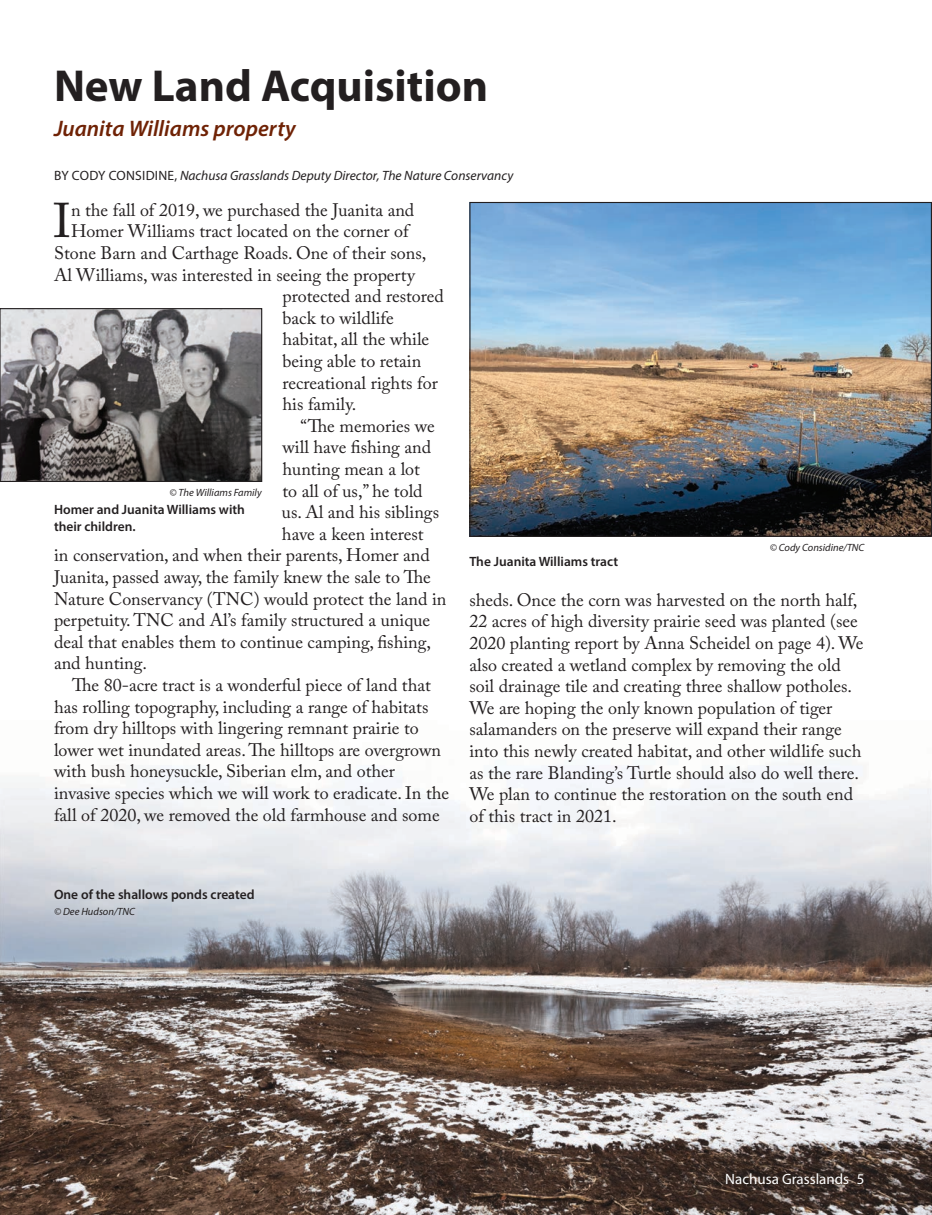
<style>
.page{position:relative;width:932px;height:1215px;background:#fff}
.page>*{position:absolute;margin:0;border:0;box-sizing:border-box;transform-origin:0 0}
.t1{font:48.45px "Adobe Caslon Pro";color:#231f20}
.t2{font:700 45px "Myriad Pro";color:#231f20}
.t3{font:italic 600 22.5px "Myriad Pro";color:#6f2205}
.t4{font:18px/21.6px "Adobe Caslon Pro";color:#231f20}
.t5{font:15px "Myriad Pro";color:#fff}
.t6{font:600 13.5px/16.5px "Myriad Pro";color:#231f20}
.t7{font:italic 13.5px "Myriad Pro";color:#231f20}
.t8{font:italic 10.5px "Myriad Pro";color:#231f20}
.s1{font-style:normal}
</style>
<div class="page">
<img style="left:471px;top:204px;width:459px;height:331px">
<div style="left:469px;top:202px;width:463px;height:335px;border:1px solid #231f20"></div>
<img style="left:0;top:760px;width:932px;height:455px">
<img style="left:2px;top:310px;width:258px;height:170px">
<div style="left:0;top:308px;width:262px;height:174px;border:1px solid #231f20"></div>
<p class="t2" style="left:54px;top:57px;width:435px">New Land Acquisition</p>
<p class="t3" style="left:54px;top:114px;width:243px">Juanita Williams property</p>
<p class="t7" style="left:54px;top:167px;width:460px"><span class="s1">BY CODY CONSIDINE,</span> Nachusa Grasslands Deputy Director, The Nature Conservancy</p>
<p class="t1" style="left:53px;top:192px;width:19px">I</p>
<p class="t4" style="left:71px;top:199px;width:345px">n the fall of 2019, we purchased the Juanita and</p>
<p class="t4" style="left:71px;top:220px;width:339px">Homer Williams tract located on the corner of</p>
<p class="t4" style="left:54px;top:242px;width:374px">Stone Barn and Carthage Roads. One of their sons,</p>
<p class="t4" style="left:54px;top:264px;width:362px">Al Williams, was interested in seeing the property</p>
<p class="t4" style="left:282px;top:285px;width:163px">protected and restored</p>
<p class="t4" style="left:282px;top:307px;width:113px">back to wildlife</p>
<p class="t4" style="left:282px;top:328px;width:148px">habitat, all the while</p>
<p class="t4" style="left:282px;top:350px;width:140px">being able to retain</p>
<p class="t4" style="left:282px;top:372px;width:157px">recreational rights for</p>
<p class="t4" style="left:282px;top:393px;width:75px">his family.</p>
<p class="t4" style="left:300px;top:415px;width:136px">“The memories we</p>
<p class="t4" style="left:282px;top:436px;width:150px">will have fishing and</p>
<p class="t4" style="left:282px;top:458px;width:139px">hunting mean a lot</p>
<p class="t4" style="left:282px;top:480px;width:142px">to all of us,” he told</p>
<p class="t4" style="left:282px;top:501px;width:159px">us. Al and his siblings</p>
<p class="t4" style="left:282px;top:523px;width:143px">have a keen interest</p>
<p class="t4" style="left:54px;top:544px;width:377px">in conservation, and when their parents, Homer and</p>
<p class="t4" style="left:54px;top:566px;width:378px">Juanita, passed away, the family knew the sale to The</p>
<p class="t4" style="left:54px;top:588px;width:394px">Nature Conservancy (TNC) would protect the land in</p>
<p class="t4" style="left:54px;top:609px;width:378px">perpetuity. TNC and Al’s family structured a unique</p>
<p class="t4" style="left:54px;top:631px;width:378px">deal that enables them to continue camping, fishing,</p>
<p class="t4" style="left:54px;top:652px;width:94px">and hunting.</p>
<p class="t4" style="left:72px;top:674px;width:360px">The 80-acre tract is a wonderful piece of land that</p>
<p class="t4" style="left:54px;top:696px;width:376px">has rolling topography, including a range of habitats</p>
<p class="t4" style="left:54px;top:717px;width:366px">from dry hilltops with lingering remnant prairie to</p>
<p class="t4" style="left:54px;top:739px;width:388px">lower wet inundated areas. The hilltops are overgrown</p>
<p class="t4" style="left:54px;top:760px;width:342px">with bush honeysuckle, Siberian elm, and other</p>
<p class="t4" style="left:54px;top:782px;width:396px">invasive species which we will work to eradicate. In the</p>
<p class="t4" style="left:54px;top:804px;width:387px">fall of 2020, we removed the old farmhouse and some</p>
<p class="t8" style="left:169px;top:486px;width:94px">© The Williams Family</p>
<p class="t6" style="left:54px;top:501px;width:192px">Homer and Juanita Williams with their children.</p>
<p class="t6" style="left:469px;top:553px;width:150px">The Juanita Williams tract</p>
<p class="t8" style="left:769px;top:541px;width:96px">© Cody Considine/TNC</p>
<p class="t4" style="left:469px;top:589px;width:396px">sheds. Once the corn was harvested on the north half, 22 acres of high diversity prairie seed was planted (see 2020 planting report by Anna Scheidel on page 4). We also created a wetland complex by removing the old soil drainage tile and creating three shallow potholes.<br>We are hoping the only known population of tiger salamanders on the preserve will expand their range into this newly created habitat, and other wildlife such as the rare Blanding’s Turtle should also do well there.<br>We plan to continue the restoration on the south end of this tract in 2021.</p>
<p class="t6" style="left:54px;top:886px;width:202px">One of the shallows ponds created</p>
<p class="t8" style="left:54px;top:905px;width:82px">© Dee Hudson/TNC</p>
<p class="t5" style="left:725px;top:1170px;width:141px">Nachusa Grasslands 5</p>
</div>
